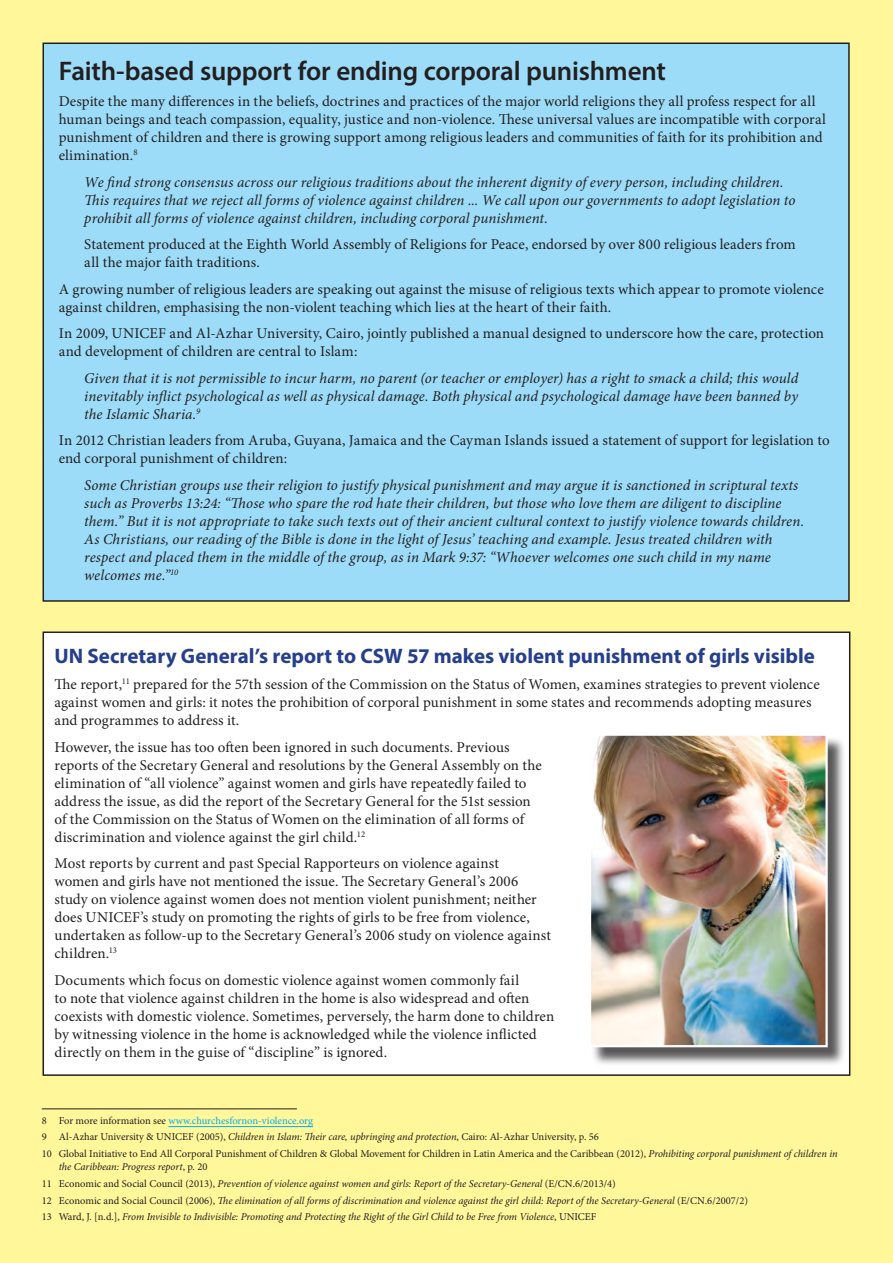
<style>
.page{position:relative;width:893px;height:1263px;background:#fff79a}
.page>*{position:absolute;margin:0;border:0;box-sizing:border-box;transform-origin:0 0}
.Box_subhead{font:600 27px "Myriad Pro";letter-spacing:-.005em;color:#231f20}
.Box_subhead-2{font:700 21px "Myriad Pro";color:#253f8e}
.Body{font:15px/18px "Minion Pro";letter-spacing:.005em;color:#231f20}
.Box_quote{font:italic 15px/18px "Minion Pro";letter-spacing:.005em;color:#231f20}
.Footnotes{font:italic 10.5px "Minion Pro";letter-spacing:-.01em;color:#231f20}
.Footnotes-2{font:10.5px/12.6px "Minion Pro";color:#231f20}
.Footnotes-3{font:10.5px "Minion Pro";letter-spacing:-.005em;color:#00aeef}
.s1{color:#231f20}
.s2{font-style:italic}
.s3{font-style:normal}
</style>
<div class="page">
<div style="left:43px;top:43px;width:806px;height:558px;background:#9cdcf8"></div>
<div style="left:43px;top:632px;width:807px;height:443px;background:#fff"></div>
<div style="left:43px;top:631px;width:807px;height:445px;border:2px solid #231f20"></div>
<hr style="left:42px;top:1108px;width:255px;height:1px;background:#231f20">
<hr style="left:168px;top:1126px;width:145px;height:1px;background:#00aeef">
<div style="left:591px;top:736px;width:255px;height:330px;background:#231f20;opacity:.75"></div>
<img style="left:592px;top:736px;width:233px;height:308px">
<div style="left:589px;top:733px;width:239px;height:314px;border:2px solid #fff"></div>
<p class="Box_subhead" style="left:59px;top:54px;width:609px">Faith-based support for ending corporal punishment</p>
<p class="Body" style="left:59px;top:93px;width:769px">Despite the many differences in the beliefs, doctrines and practices of the major world religions they all profess respect for all human beings and teach compassion, equality, justice and non-violence. These universal values are incompatible with corporal punishment of children and there is growing support among religious leaders and communities of faith for its prohibition and elimination.<sup>8</sup></p>
<p class="Box_quote" style="left:84px;top:173px;width:713px">We find strong consensus across our religious traditions about the inherent dignity of every person, including children.<br>This requires that we reject all forms of violence against children ... We call upon our governments to adopt legislation to prohibit all forms of violence against children, including corporal punishment.</p>
<p class="Body" style="left:84px;top:236px;width:713px">Statement produced at the Eighth World Assembly of Religions for Peace, endorsed by over 800 religious leaders from all the major faith traditions.</p>
<p class="Body" style="left:59px;top:280px;width:766px">A growing number of religious leaders are speaking out against the misuse of religious texts which appear to promote violence against children, emphasising the non-violent teaching which lies at the heart of their faith.</p>
<p class="Body" style="left:59px;top:325px;width:767px">In 2009, UNICEF and Al-Azhar University, Cairo, jointly published a manual designed to underscore how the care, protection and development of children are central to Islam:</p>
<p class="Box_quote" style="left:84px;top:369px;width:716px;text-align:justify">Given that it is not permissible to incur harm, no parent (or teacher or employer) has a right to smack a child; this would inevitably inflict psychological as well as physical damage. Both physical and psychological damage have been banned by the Islamic Sharia.<sup>9</sup></p>
<p class="Body" style="left:59px;top:432px;width:772px">In 2012 Christian leaders from Aruba, Guyana, Jamaica and the Cayman Islands issued a statement of support for legislation to end corporal punishment of children:</p>
<p class="Box_quote" style="left:84px;top:476px;width:721px">Some Christian groups use their religion to justify physical punishment and may argue it is sanctioned in scriptural texts such as Proverbs 13:24: “Those who spare the rod hate their children, but those who love them are diligent to discipline them.” But it is not appropriate to take such texts out of their ancient cultural context to justify violence towards children.<br>As Christians, our reading of the Bible is done in the light of Jesus’ teaching and example. Jesus treated children with respect and placed them in the middle of the group, as in Mark 9:37: “Whoever welcomes one such child in my name welcomes me.”<sup>10</sup></p>
<p class="Box_subhead-2" style="left:55px;top:642px;width:762px">UN Secretary General’s report to CSW 57 makes violent punishment of girls visible</p>
<p class="Body" style="left:55px;top:675px;width:767px">The report,<sup>11</sup> prepared for the 57th session of the Commission on the Status of Women, examines strategies to prevent violence against women and girls: it notes the prohibition of corporal punishment in some states and recommends adopting measures and programmes to address it.</p>
<p class="Body" style="left:55px;top:738px;width:489px">However, the issue has too often been ignored in such documents. Previous reports of the Secretary General and resolutions by the General Assembly on the elimination of “all violence” against women and girls have repeatedly failed to address the issue, as did the report of the Secretary General for the 51st session of the Commission on the Status of Women on the elimination of all forms of discrimination and violence against the girl child.<sup>12</sup></p>
<p class="Body" style="left:55px;top:854px;width:498px">Most reports by current and past Special Rapporteurs on violence against<br>women and girls have not mentioned the issue. The Secretary General’s 2006 study on violence against women does not mention violent punishment; neither does UNICEF’s study on promoting the rights of girls to be free from violence, undertaken as follow-up to the Secretary General’s 2006 study on violence against children.<sup>13</sup></p>
<p class="Body" style="left:55px;top:971px;width:501px">Documents which focus on domestic violence against women commonly fail<br>to note that violence against children in the home is also widespread and often coexists with domestic violence. Sometimes, perversely, the harm done to children by witnessing violence in the home is acknowledged while the violence inflicted directly on them in the guise of “discipline” is ignored.</p>
<p class="Footnotes-3" style="left:42px;top:1113px;width:273px"><span class="s1">8 For more information see</span> www.churchesfornon-violence.org</p>
<p class="Footnotes-2" style="left:42px;top:1131px;width:559px">9 Al-Azhar University &amp; UNICEF (2005), <span class="s2">Children in Islam: Their care, upbringing and protection</span>, Cairo: Al-Azhar University, p. 56</p>
<p class="Footnotes-2" style="left:59px;top:1148px;width:780px;text-indent:-17px">10 Global Initiative to End All Corporal Punishment of Children &amp; Global Movement for Children in Latin America and the Caribbean (2012), <span class="s2">Prohibiting corporal punishment of children in the Caribbean: Progress report</span>, p. 20</p>
<p class="Footnotes" style="left:42px;top:1176px;width:576px"><span class="s3">11 Economic and Social Council (2013),</span> Prevention of violence against women and girls: Report of the Secretary-General <span class="s3">(E/CN.6/2013/4)</span></p>
<p class="Footnotes" style="left:42px;top:1193px;width:708px"><span class="s3">12 Economic and Social Council (2006),</span> The elimination of all forms of discrimination and violence against the girl child: Report of the Secretary-General <span class="s3">(E/CN.6/2007/2)</span></p>
<p class="Footnotes" style="left:42px;top:1210px;width:556px"><span class="s3">13 Ward, J. [n.d.],</span> From Invisible to Indivisible: Promoting and Protecting the Right of the Girl Child to be Free from Violence<span class="s3">, UNICEF</span></p>
</div>
